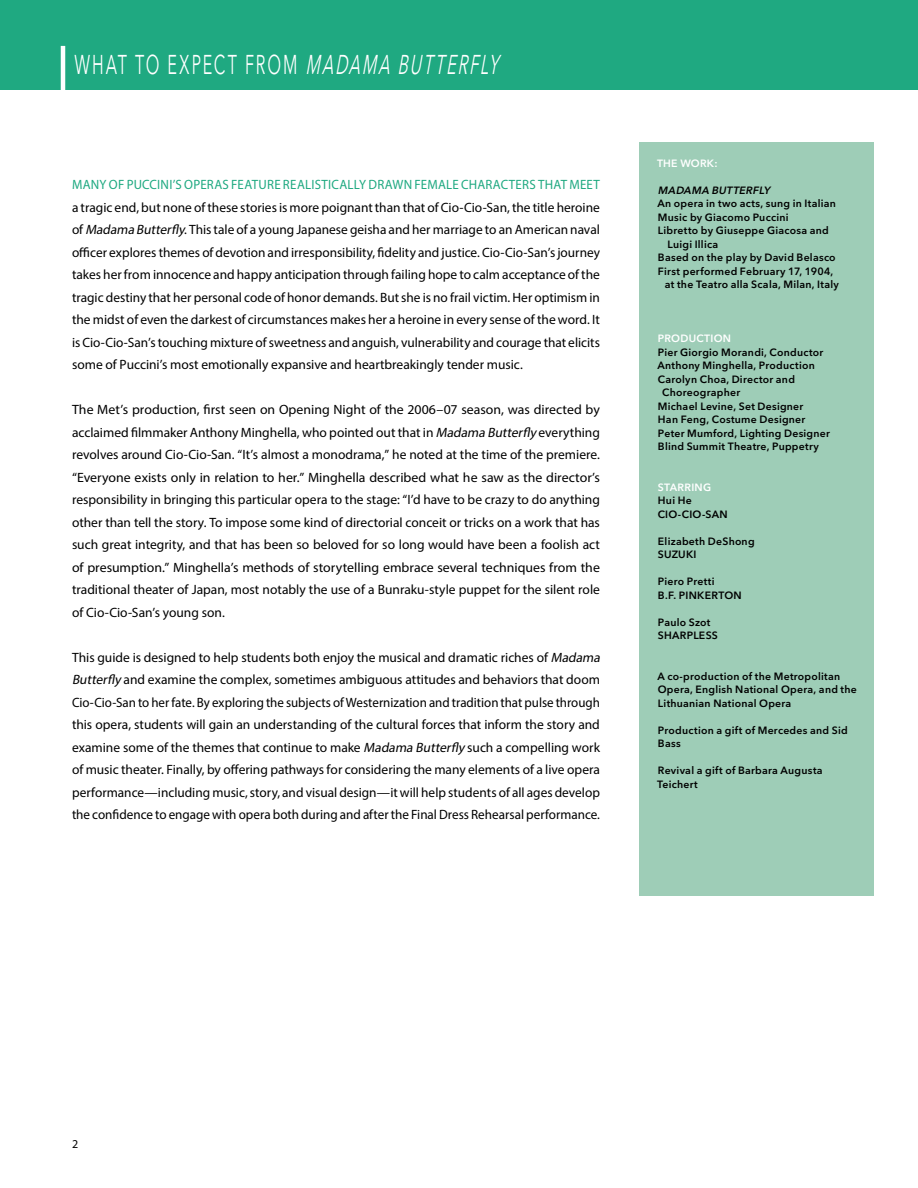
<style>
.page{position:relative;width:918px;height:1188px;background:#fff}
.page>*{position:absolute;margin:0;border:0;box-sizing:border-box;transform-origin:0 0}
.t1{font:27px "Avenir Next LT Pro";color:#fff;scale:.6 1}
.t2{font:13.5px/22.5px "Myriad Pro";color:#000;text-align:justify}
.t3{font:13.5px "Myriad Pro";letter-spacing:.02em;color:#1fa981;scale:.96 1}
.t4{font:12px "Myriad Pro";color:#000}
.t5{font:600 10.5px/13.5px "Avenir Next LT Pro";letter-spacing:.025em;color:#000}
.t6{font:600 10.5px "Avenir Next LT Pro";letter-spacing:.025em;color:#fff}
.t7{font:italic 600 10.5px "Avenir Next LT Pro";color:#000}
.s1{font-style:italic}
</style>
<div class="page">
<div style="left:0;top:0;width:918px;height:90px;background:#1fa981"></div>
<div style="left:639px;top:142px;width:234px;height:754px;background:#9ecdb7"></div>
<hr style="left:61px;top:46px;width:4px;height:92px;background:#fff">
<h1 class="t1" style="left:75px;top:48px;width:717px">W H AT T O E X P E C T F R O M <span class="s1">MADAMA BUTTERFLY</span></h1>
<p class="t3" style="left:72px;top:176px;width:551px">MANY OF PUCCINI’S OPERAS FEATURE REALISTICALLY DRAWN FEMALE CHARACTERS THAT MEET</p>
<p class="t2" style="left:72px;top:196px;width:530px">a tragic end, but none of these stories is more poignant than that of Cio-Cio-San, the title heroine of <span class="s1">Madama Butterfly</span>. This tale of a young Japanese geisha and her marriage to an American naval officer explores themes of devotion and irresponsibility, fidelity and justice. Cio-Cio-San’s journey takes her from innocence and happy anticipation through failing hope to calm acceptance of the tragic destiny that her personal code of honor demands. But she is no frail victim. Her optimism in the midst of even the darkest of circumstances makes her a heroine in every sense of the word. It is Cio-Cio-San’s touching mixture of sweetness and anguish, vulnerability and courage that elicits some of Puccini’s most emotionally expansive and heartbreakingly tender music.</p>
<p class="t2" style="left:72px;top:398px;width:530px">The Met’s production, first seen on Opening Night of the 2006–07 season, was directed by acclaimed filmmaker Anthony Minghella, who pointed out that in <span class="s1">Madama Butterfly</span> everything revolves around Cio-Cio-San. “It’s almost a monodrama,” he noted at the time of the premiere. “Everyone exists only in relation to her.” Minghella described what he saw as the director’s responsibility in bringing this particular opera to the stage: “I’d have to be crazy to do anything other than tell the story. To impose some kind of directorial conceit or tricks on a work that has such great integrity, and that has been so beloved for so long would have been a foolish act of presumption.” Minghella’s methods of storytelling embrace several techniques from the traditional theater of Japan, most notably the use of a Bunraku-style puppet for the silent role of Cio-Cio-San’s young son.</p>
<p class="t2" style="left:72px;top:646px;width:532px;text-align:left">This guide is designed to help students both enjoy the musical and dramatic riches of <span class="s1">Madama Butterfly</span> and examine the complex, sometimes ambiguous attitudes and behaviors that doom Cio-Cio-San to her fate. By exploring the subjects of Westernization and tradition that pulse through this opera, students will gain an understanding of the cultural forces that inform the story and examine some of the themes that continue to make <span class="s1">Madama Butterfly</span> such a compelling work of music theater. Finally, by offering pathways for considering the many elements of a live opera performance—including music, story, and visual design—it will help students of all ages develop the confidence to engage with opera both during and after the Final Dress Rehearsal performance.</p>
<p class="t6" style="left:657px;top:156px;width:62px">THE WORK:</p>
<p class="t7" style="left:658px;top:183px;width:116px">MADAMA BUTTERFLY</p>
<p class="t5" style="left:657px;top:196px;width:180px">An opera in two acts, sung in Italian</p>
<p class="t5" style="left:658px;top:210px;width:132px">Music by Giacomo Puccini</p>
<p class="t5" style="left:658px;top:223px;width:172px">Libretto by Giuseppe Giacosa and</p>
<p class="t5" style="left:667px;top:237px;width:52px">Luigi Illica</p>
<p class="t5" style="left:658px;top:250px;width:179px">Based on the play by David Belasco</p>
<p class="t5" style="left:658px;top:264px;width:177px">First performed February 17, 1904,</p>
<p class="t5" style="left:665px;top:278px;width:175px">at the Teatro alla Scala, Milan, Italy</p>
<p class="t6" style="left:658px;top:332px;width:75px">PRODUCTION</p>
<p class="t5" style="left:658px;top:345px;width:167px">Pier Giorgio Morandi, Conductor</p>
<p class="t5" style="left:657px;top:359px;width:159px">Anthony Minghella, Production</p>
<p class="t5" style="left:658px;top:372px;width:139px">Carolyn Choa, Director and</p>
<p class="t5" style="left:662px;top:386px;width:79px">Choreographer</p>
<p class="t5" style="left:658px;top:399px;width:147px">Michael Levine, Set Designer</p>
<p class="t5" style="left:658px;top:413px;width:149px">Han Feng, Costume Designer</p>
<p class="t5" style="left:658px;top:426px;width:173px">Peter Mumford, Lighting Designer</p>
<p class="t5" style="left:658px;top:440px;width:162px">Blind Summit Theatre, Puppetry</p>
<p class="t6" style="left:658px;top:480px;width:55px">STARRING</p>
<p class="t5" style="left:658px;top:494px;width:71px">Hui He<br>CIO-CIO-SAN</p>
<p class="t5" style="left:658px;top:534px;width:98px">Elizabeth DeShong<br>SUZUKI</p>
<p class="t5" style="left:658px;top:575px;width:85px">Piero Pretti<br>B.F. PINKERTON</p>
<p class="t5" style="left:658px;top:615px;width:62px">Paulo Szot<br>SHARPLESS</p>
<p class="t5" style="left:657px;top:669px;width:201px">A co-production of the Metropolitan<br>Opera, English National Opera, and the<br>Lithuanian National Opera</p>
<p class="t5" style="left:658px;top:723px;width:191px">Production a gift of Mercedes and Sid<br>Bass</p>
<p class="t5" style="left:657px;top:764px;width:167px">Revival a gift of Barbara Augusta<br>Teichert</p>
<p class="t4" style="left:72px;top:1136px;width:8px">2</p>
</div>
